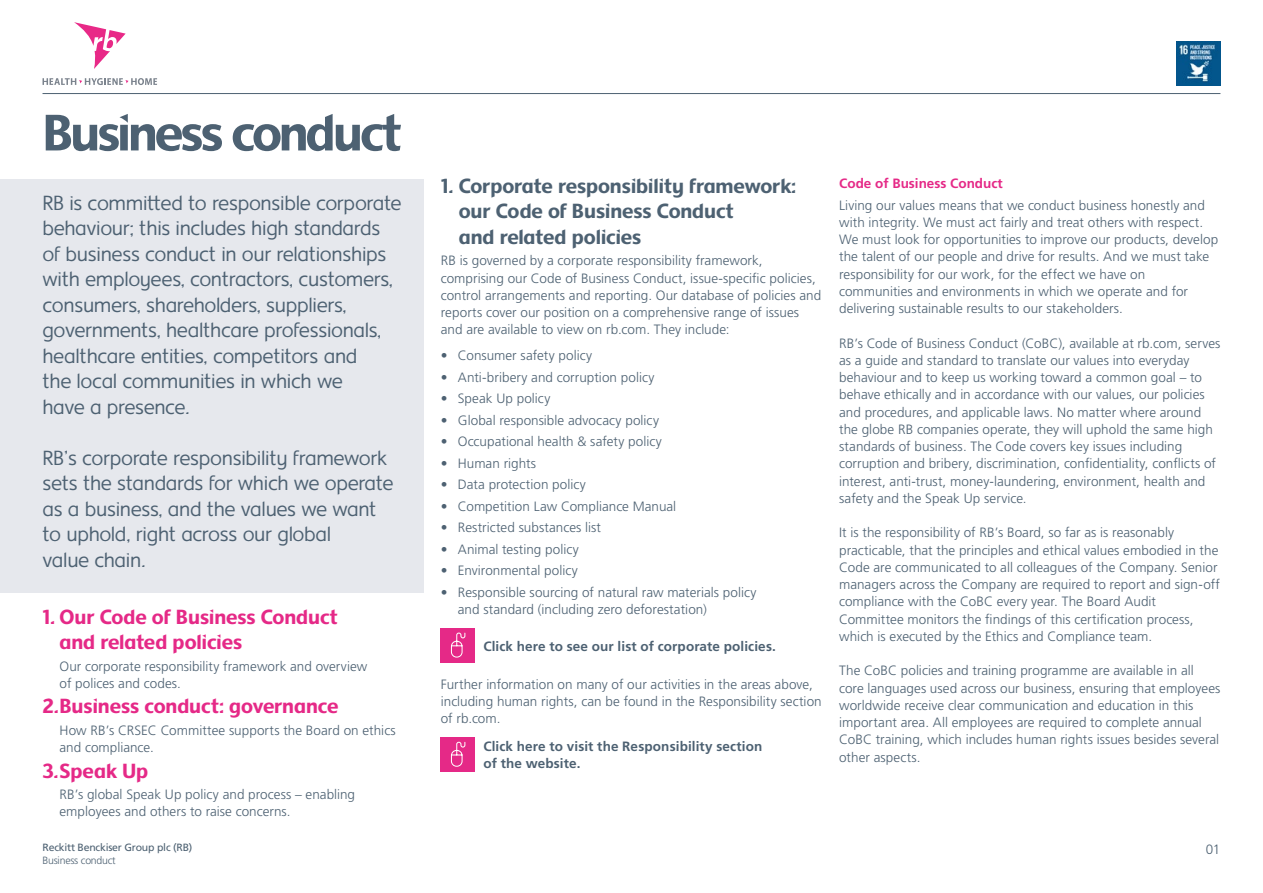
<style>
.page{position:relative;width:1263px;height:893px;background:#fff}
.page>*{position:absolute;margin:0;border:0;box-sizing:border-box;transform-origin:0 0}
.t1{font:52.5px "Kite Display";letter-spacing:-.05em;color:#4d6172}
.t2{font:300 21px/25.5px "Kite Display";letter-spacing:-.015em;color:#4d6172}
.t3{font:21px/25.5px "Kite Display";color:#e52987}
.t4{font:21px/25.5px "Kite Display";color:#4d6172}
.t5{font:300 13.5px/17.2px "Frutiger LT Std";color:#4d6172}
.t6{font:700 13.5px/16.5px "Frutiger LT Std";letter-spacing:.01em;color:#4d6172}
.t7{font:700 13.5px "Frutiger LT Std";color:#e52987}
.t8{font:10.5px "Frutiger LT Std";letter-spacing:-.02em;color:#4d6172}
.t9{font:300 10.5px "Frutiger LT Std";letter-spacing:-.02em;color:#4d6172}
</style>
<div class="page">
<div style="left:0;top:179px;width:424px;height:413px;background:#e6e8ed"></div>
<svg style="left:74px;top:22px;width:52px;height:47px"></svg>
<svg style="left:43px;top:78px;width:114px;height:7px"></svg>
<hr style="left:43px;top:93px;width:1177px;height:1px;background:#4d6172">
<img style="left:1176px;top:41px;width:44px;height:44px">
<div style="left:441px;top:629px;width:34px;height:34px;background:#e52987"></div>
<svg style="left:450px;top:632px;width:16px;height:26px"></svg>
<div style="left:441px;top:738px;width:34px;height:34px;background:#e52987"></div>
<svg style="left:450px;top:741px;width:16px;height:26px"></svg>
<h1 class="t1" style="left:43px;top:92px;width:361px">Business conduct</h1>
<p class="t2" style="left:43px;top:188px;width:361px">RB is committed to responsible corporate behaviour; this includes high standards of business conduct in our relationships with employees, contractors, customers, consumers, shareholders, suppliers, governments, healthcare professionals, healthcare entities, competitors and<br>the local communities in which we<br>have a presence.</p>
<h2 class="t2" style="left:43px;top:443px;width:353px">RB’s corporate responsibility framework sets the standards for which we operate as a business, and the values we want to uphold, right across our global<br>value chain.</h2>
<h2 class="t3" style="left:60px;top:603px;width:280px;text-indent:-17px">1. Our Code of Business Conduct and related policies</h2>
<p class="t5" style="left:60px;top:658px;width:309px">Our corporate responsibility framework and overview of polices and codes.</p>
<h2 class="t3" style="left:43px;top:692px;width:297px">2.Business conduct: governance</h2>
<p class="t5" style="left:60px;top:722px;width:338px">How RB’s CRSEC Committee supports the Board on ethics and compliance.</p>
<h2 class="t3" style="left:43px;top:757px;width:107px">3.Speak Up</h2>
<p class="t5" style="left:60px;top:786px;width:297px">RB’s global Speak Up policy and process – enabling employees and others to raise concerns.</p>
<h2 class="t4" style="left:459px;top:172px;width:339px;text-indent:-18px">1. Corporate responsibility framework: our Code of Business Conduct<br>and related policies</h2>
<p class="t5" style="left:441px;top:252px;width:382px">RB is governed by a corporate responsibility framework, comprising our Code of Business Conduct, issue-specific policies, control arrangements and reporting. Our database of policies and reports cover our position on a comprehensive range of issues and are available to view on rb.com. They include:</p>
<p class="t5" style="left:441px;top:347px;width:153px">• Consumer safety policy</p>
<p class="t5" style="left:441px;top:369px;width:215px">• Anti-bribery and corruption policy</p>
<p class="t5" style="left:441px;top:390px;width:111px">• Speak Up policy</p>
<p class="t5" style="left:441px;top:412px;width:220px">• Global responsible advocacy policy</p>
<p class="t5" style="left:441px;top:433px;width:223px">• Occupational health &amp; safety policy</p>
<p class="t5" style="left:441px;top:455px;width:97px">• Human rights</p>
<p class="t5" style="left:441px;top:476px;width:147px">• Data protection policy</p>
<p class="t5" style="left:441px;top:498px;width:237px">• Competition Law Compliance Manual</p>
<p class="t5" style="left:441px;top:519px;width:162px">• Restricted substances list</p>
<p class="t5" style="left:441px;top:541px;width:140px">• Animal testing policy</p>
<p class="t5" style="left:441px;top:562px;width:138px">• Environmental policy</p>
<p class="t5" style="left:458px;top:584px;width:300px;text-indent:-17px">• Responsible sourcing of natural raw materials policy and standard (including zero deforestation)</p>
<p class="t6" style="left:483px;top:638px;width:294px">Click here to see our list of corporate policies.</p>
<p class="t5" style="left:441px;top:675px;width:382px">Further information on many of our activities in the areas above, including human rights, can be found in the Responsibility section of rb.com.</p>
<p class="t6" style="left:483px;top:738px;width:281px">Click here to visit the Responsibility section of the website.</p>
<p class="t7" style="left:839px;top:175px;width:165px">Code of Business Conduct</p>
<p class="t5" style="left:839px;top:196px;width:381px">Living our values means that we conduct business honestly and with integrity. We must act fairly and treat others with respect.<br>We must look for opportunities to improve our products, develop the talent of our people and drive for results. And we must take responsibility for our work, for the effect we have on communities and environments in which we operate and for delivering sustainable results to our stakeholders.</p>
<p class="t5" style="left:839px;top:334px;width:383px">RB’s Code of Business Conduct (CoBC), available at rb.com, serves as a guide and standard to translate our values into everyday behaviour and to keep us working toward a common goal – to behave ethically and in accordance with our values, our policies and procedures, and applicable laws. No matter where around the globe RB companies operate, they will uphold the same high standards of business. The Code covers key issues including corruption and bribery, discrimination, confidentiality, conflicts of interest, anti-trust, money-laundering, environment, health and safety and the Speak Up service.</p>
<p class="t5" style="left:839px;top:524px;width:382px">It is the responsibility of RB’s Board, so far as is reasonably practicable, that the principles and ethical values embodied in the Code are communicated to all colleagues of the Company. Senior managers across the Company are required to report and sign-off compliance with the CoBC every year. The Board Audit Committee monitors the findings of this certification process, which is executed by the Ethics and Compliance team.</p>
<p class="t5" style="left:839px;top:662px;width:383px">The CoBC policies and training programme are available in all core languages used across our business, ensuring that employees worldwide receive clear communication and education in this important area. All employees are required to complete annual CoBC training, which includes human rights issues besides several other aspects.</p>
<p class="t8" style="left:43px;top:842px;width:151px">Reckitt Benckiser Group plc (RB)</p>
<p class="t5" style="left:1206px;top:840px;width:16px">01</p>
<p class="t9" style="left:43px;top:855px;width:75px">Business conduct</p>
</div>
